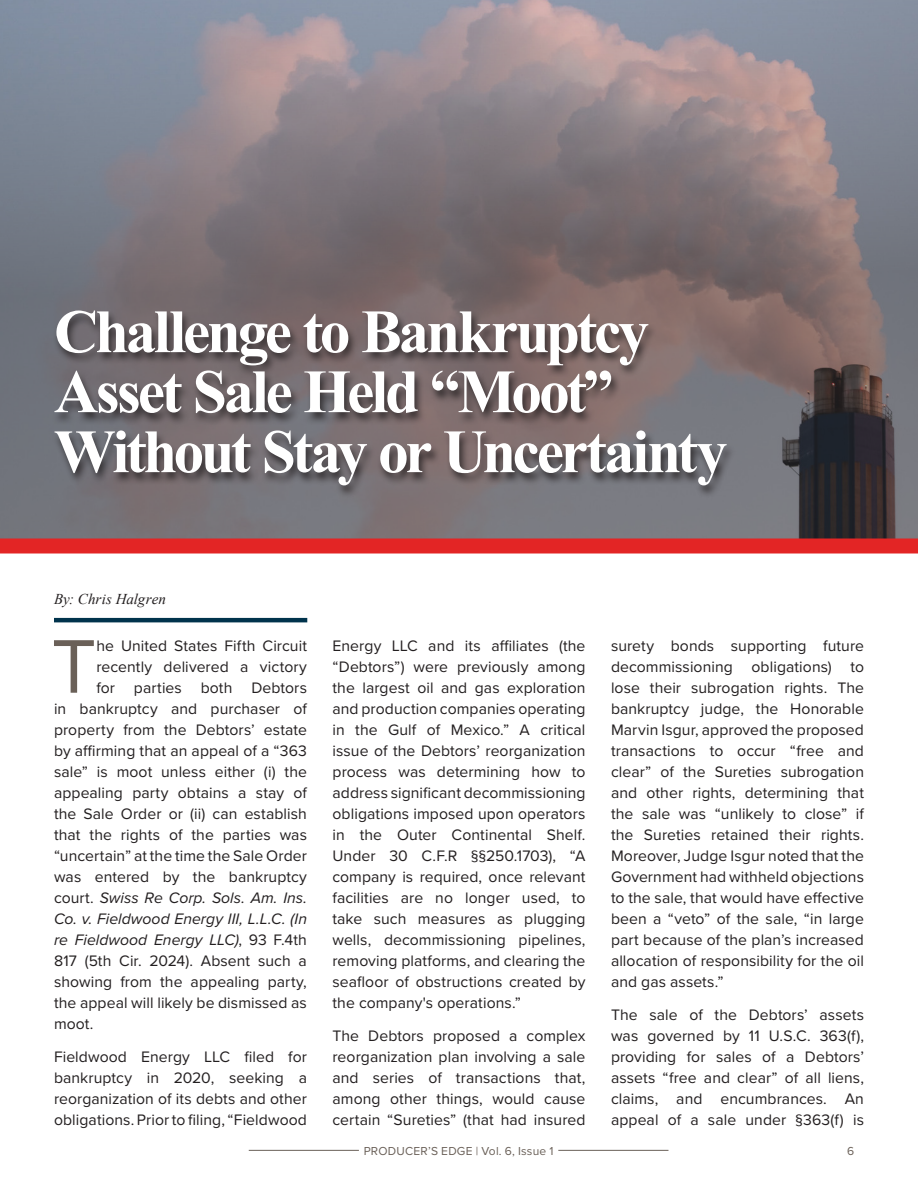
<style>
.page{position:relative;width:918px;height:1188px;background:#fff}
.page>*{position:absolute;margin:0;border:0;box-sizing:border-box;transform-origin:0 0}
.Subtitle__align_left_-_BOLD_RED{font:78.75px "Proxima Nova";color:#6a6058}
.H1__align_left{font:700 61.5px/60px "Times New Roman";letter-spacing:-.055em;color:#fff}
.Subtitle__align_left_-_BOLD_RED-2{font:15.75px/21px "Proxima Nova";letter-spacing:.005em;color:#231f20;text-align:justify}
.Subtitle__align_left_-_BOLD_RED-3{font:italic 15.75px "Proxima Nova";color:#231f20}
.Highlight_Text__align_left{font:italic 15px "Times New Roman";letter-spacing:.005em;color:#231f20}
.t1{font:12px "Proxima Nova";letter-spacing:.02em;color:#6a6058}
.s1{font-style:normal}
</style>
<div class="page">
<hr style="left:558px;top:1150px;width:110px;height:1px;background:#6a6058">
<hr style="left:249px;top:1150px;width:110px;height:1px;background:#6a6058">
<svg style="left:0;top:0;width:918px;height:538px;background:#807a80"></svg>
<div style="left:51px;top:309px;width:685px;height:189px;background:#231f20;opacity:.78"></div>
<hr style="left:54px;top:618px;width:253px;height:4px;background:#00334c">
<div style="left:0;top:538px;width:918px;height:16px;background:#e32525"></div>
<p class="H1__align_left" style="left:54px;top:300px;width:675px">Challenge to Bankruptcy<br>Asset Sale Held “Moot”<br>Without Stay or Uncertainty</p>
<p class="Highlight_Text__align_left" style="left:54px;top:589px;width:114px">By: Chris Halgren</p>
<p class="Subtitle__align_left_-_BOLD_RED" style="left:51px;top:608px;width:46px">T</p>
<p class="Subtitle__align_left_-_BOLD_RED-2" style="left:96px;top:634px;width:212px">he United States Fifth Circuit</p>
<p class="Subtitle__align_left_-_BOLD_RED-2" style="left:96px;top:655px;width:212px">recently delivered a victory</p>
<p class="Subtitle__align_left_-_BOLD_RED-2" style="left:96px;top:676px;width:212px">for parties both Debtors</p>
<p class="Subtitle__align_left_-_BOLD_RED-2" style="left:54px;top:697px;width:254px">in bankruptcy and purchaser of</p>
<p class="Subtitle__align_left_-_BOLD_RED-2" style="left:54px;top:718px;width:254px">property from the Debtors’ estate</p>
<p class="Subtitle__align_left_-_BOLD_RED-2" style="left:54px;top:739px;width:255px">by affirming that an appeal of a “363</p>
<p class="Subtitle__align_left_-_BOLD_RED-2" style="left:54px;top:760px;width:254px">sale” is moot unless either (i) the</p>
<p class="Subtitle__align_left_-_BOLD_RED-2" style="left:54px;top:781px;width:254px">appealing party obtains a stay of</p>
<p class="Subtitle__align_left_-_BOLD_RED-2" style="left:54px;top:802px;width:254px">the Sale Order or (ii) can establish</p>
<p class="Subtitle__align_left_-_BOLD_RED-2" style="left:54px;top:823px;width:255px">that the rights of the parties was</p>
<p class="Subtitle__align_left_-_BOLD_RED-2" style="left:54px;top:844px;width:254px">“uncertain” at the time the Sale Order</p>
<p class="Subtitle__align_left_-_BOLD_RED-2" style="left:54px;top:865px;width:254px">was entered by the bankruptcy</p>
<p class="Subtitle__align_left_-_BOLD_RED-3" style="left:54px;top:886px;width:255px"><span class="s1">court.</span> Swiss Re Corp. Sols. Am. Ins.</p>
<p class="Subtitle__align_left_-_BOLD_RED-3" style="left:54px;top:907px;width:255px">Co. v. Fieldwood Energy III, L.L.C. (In</p>
<p class="Subtitle__align_left_-_BOLD_RED-3" style="left:54px;top:928px;width:255px">re Fieldwood Energy LLC)<span class="s1">, 93 F.4th</span></p>
<p class="Subtitle__align_left_-_BOLD_RED-2" style="left:54px;top:949px;width:254px">817 (5th Cir. 2024). Absent such a</p>
<p class="Subtitle__align_left_-_BOLD_RED-2" style="left:54px;top:970px;width:254px">showing from the appealing party,</p>
<p class="Subtitle__align_left_-_BOLD_RED-2" style="left:54px;top:991px;width:254px">the appeal will likely be dismissed as</p>
<p class="Subtitle__align_left_-_BOLD_RED-2" style="left:54px;top:1012px;width:41px">moot.</p>
<p class="Subtitle__align_left_-_BOLD_RED-2" style="left:54px;top:1045px;width:255px">Fieldwood Energy LLC filed for bankruptcy in 2020, seeking a reorganization of its debts and other obligations. Prior to filing, “Fieldwood</p>
<p class="Subtitle__align_left_-_BOLD_RED-2" style="left:333px;top:634px;width:255px">Energy LLC and its affiliates (the “Debtors”) were previously among the largest oil and gas exploration and production companies operating in the Gulf of Mexico.” A critical issue of the Debtors’ reorganization process was determining how to address significant decommissioning obligations imposed upon operators in the Outer Continental Shelf.<br>Under 30 C.F.R §§250.1703), “A company is required, once relevant facilities are no longer used, to take such measures as plugging wells, decommissioning pipelines, removing platforms, and clearing the seafloor of obstructions created by the company's operations.”</p>
<p class="Subtitle__align_left_-_BOLD_RED-2" style="left:333px;top:1024px;width:255px">The Debtors proposed a complex reorganization plan involving a sale and series of transactions that, among other things, would cause certain “Sureties” (that had insured</p>
<p class="Subtitle__align_left_-_BOLD_RED-2" style="left:611px;top:634px;width:255px">surety bonds supporting future decommissioning obligations) to lose their subrogation rights. The bankruptcy judge, the Honorable Marvin Isgur, approved the proposed transactions to occur “free and clear” of the Sureties subrogation and other rights, determining that the sale was “unlikely to close” if the Sureties retained their rights.<br>Moreover, Judge Isgur noted that the Government had withheld objections to the sale, that would have effective been a “veto” of the sale, “in large part because of the plan’s increased allocation of responsibility for the oil and gas assets.”</p>
<p class="Subtitle__align_left_-_BOLD_RED-2" style="left:611px;top:1003px;width:255px">The sale of the Debtors’ assets was governed by 11 U.S.C. 363(f), providing for sales of a Debtors’ assets “free and clear” of all liens, claims, and encumbrances. An appeal of a sale under §363(f) is</p>
<p class="t1" style="left:364px;top:1142px;width:191px">PRODUCER’S EDGE | Vol. 6, Issue 1</p>
<p class="t1" style="left:847px;top:1142px;width:9px">6</p>
</div>
